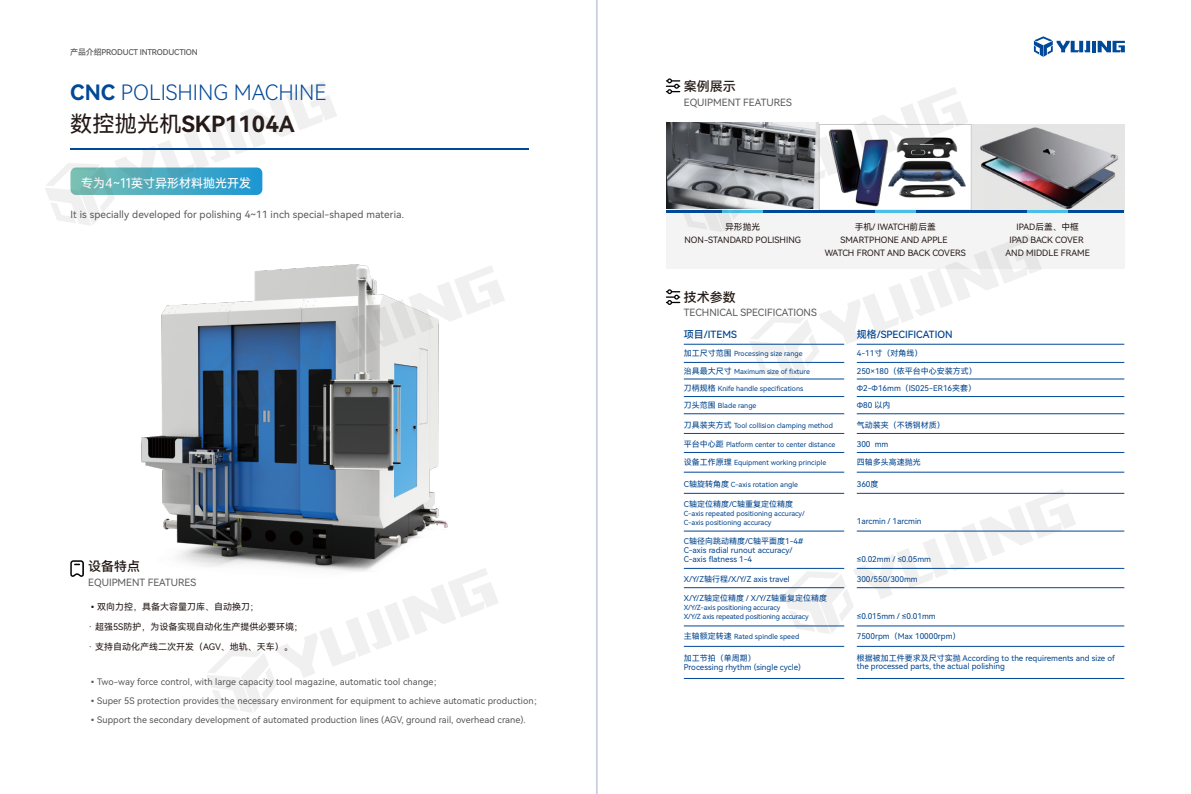
<style>
.page{position:relative;width:1191px;height:794px;background:#fff}
.page>*{position:absolute;margin:0;border:0;box-sizing:border-box;transform-origin:0 0}
.t1{font:22.3px "Harmony OS Sans SC Bold";color:#231815}
.t2{font:21.2px "Harmony OS Sans SC Light";color:#004898}
.t3{font:13px "Harmony OS Sans SC Medium";color:#231815}
.t4{font:12px "OPPO Sans M";color:#fff}
.t5{font:10px "Harmony OS Sans SC";color:#595757}
.t6{font:10px "Harmony OS Sans SC Medium";color:#00448d}
.t7{font:9px/19px "Harmony OS Sans SC";letter-spacing:.01em;color:#595757}
.t8{font:9px "Harmony OS Sans SC";color:#231815}
.t9{font:8.7px/13.2px "Harmony OS Sans SC";color:#231815;text-align:center}
.t10{font:8px/9px "Harmony OS Sans SC";color:#00448d}
.t11{font:8px "Harmony OS Sans SC Medium";letter-spacing:-.025em;color:#595757}
.t12{font:7px/9px "Harmony OS Sans SC";color:#00448d}
.t13{font:7px/9px "Harmony OS Sans SC";letter-spacing:-.02em;color:#00448d}
.s1{font-family:"Harmony OS Sans SC Bold"}
.s2{font-family:"Harmony OS Sans SC"}
.s3{font-family:"FZCCHJW GB1 0"}
.s4{font-size:8px}
</style>
<div class="page">
<svg style="left:597px;top:274px;width:528px;height:437px"></svg>
<svg style="left:1034px;top:36px;width:90px;height:21px"></svg>
<hr style="left:70px;top:148px;width:459px;height:2px;background:#004898">
<svg style="left:70px;top:561px;width:1px;height:15px"></svg>
<hr style="left:684px;top:396px;width:160px;height:1px;background:#004898">
<hr style="left:684px;top:413px;width:160px;height:1px;background:#004898">
<hr style="left:684px;top:433px;width:160px;height:1px;background:#004898">
<hr style="left:684px;top:452px;width:160px;height:1px;background:#004898">
<hr style="left:684px;top:472px;width:160px;height:1px;background:#004898">
<hr style="left:684px;top:493px;width:160px;height:1px;background:#004898">
<hr style="left:856px;top:344px;width:268px;height:1px;background:#004898">
<hr style="left:856px;top:362px;width:268px;height:1px;background:#004898">
<hr style="left:856px;top:378px;width:268px;height:1px;background:#004898">
<hr style="left:856px;top:396px;width:268px;height:1px;background:#004898">
<hr style="left:856px;top:413px;width:268px;height:1px;background:#004898">
<hr style="left:856px;top:433px;width:268px;height:1px;background:#004898">
<hr style="left:856px;top:452px;width:268px;height:1px;background:#004898">
<hr style="left:856px;top:472px;width:268px;height:1px;background:#004898">
<hr style="left:856px;top:493px;width:268px;height:1px;background:#004898">
<hr style="left:684px;top:587px;width:160px;height:1px;background:#004898">
<hr style="left:856px;top:587px;width:268px;height:1px;background:#004898">
<hr style="left:684px;top:625px;width:160px;height:1px;background:#004898">
<hr style="left:856px;top:625px;width:268px;height:1px;background:#004898">
<hr style="left:684px;top:646px;width:160px;height:1px;background:#004898">
<hr style="left:856px;top:646px;width:268px;height:1px;background:#004898">
<hr style="left:684px;top:678px;width:160px;height:1px;background:#004898">
<hr style="left:856px;top:678px;width:268px;height:1px;background:#004898">
<hr style="left:684px;top:530px;width:160px;height:1px;background:#004898">
<hr style="left:856px;top:530px;width:268px;height:1px;background:#004898">
<hr style="left:684px;top:568px;width:160px;height:1px;background:#004898">
<hr style="left:856px;top:568px;width:268px;height:1px;background:#004898">
<div style="left:666px;top:124px;width:458px;height:145px;background:#f4f4f4"></div>
<img style="left:1042px;top:124px;width:82px;height:86px">
<hr style="left:666px;top:210px;width:458px;height:3px;background:#004898">
<hr style="left:1027px;top:210px;width:41px;height:3px;background:#49bfe7">
<img style="left:71px;top:264px;width:377px;height:313px">
<svg style="left:45px;top:81px;width:292px;height:144px"></svg>
<svg style="left:212px;top:265px;width:293px;height:145px"></svg>
<svg style="left:206px;top:568px;width:292px;height:145px"></svg>
<svg style="left:783px;top:489px;width:293px;height:145px"></svg>
<svg style="left:666px;top:78px;width:376px;height:301px"></svg>
<p class="t11" style="left:70px;top:46px;width:129px">产品介绍PRODUCT INTRODUCTION</p>
<h2 class="t2" style="left:70px;top:77px;width:258px"><span class="s1">CNC</span> POLISHING MACHINE</h2>
<h1 class="t1" style="left:70px;top:108px;width:226px"><span class="s2">数控抛光机</span>SKP1104A</h1>
<h3 class="t4" style="left:81px;top:173px;width:171px">专为4~11英寸异形材料抛光开发</h3>
<p class="t5" style="left:70px;top:208px;width:335px">It is specially developed for polishing 4~11 inch special-shaped materia.</p>
<h3 class="t3" style="left:88px;top:557px;width:53px">设备特点</h3>
<p class="t8" style="left:88px;top:600px;width:172px"><span class="s3">·</span>双向力控，具备大容量刀库、自动换刀；</p>
<p class="t8" style="left:88px;top:620px;width:216px">· 超强5S防护，为设备实现自动化生产提供必要环境；</p>
<p class="t8" style="left:88px;top:640px;width:206px">· 支持自动化产线二次开发（AGV、地轨、天车）。</p>
<p class="t7" style="left:88px;top:672px;width:456px"><span class="s3">·</span>Two-way force control, with large capacity tool magazine, automatic tool change；<br><span class="s3">·</span>Super 5S protection provides the necessary environment for equipment to achieve automatic production；<span class="s3">·</span>Support the secondary development of automated production lines (AGV, ground rail, overhead crane).</p>
<p class="t5" style="left:88px;top:575px;width:110px">EQUIPMENT FEATURES</p>
<h3 class="t3" style="left:684px;top:77px;width:53px">案例展示</h3>
<p class="t5" style="left:684px;top:95px;width:110px">EQUIPMENT FEATURES</p>
<p class="t9" style="left:684px;top:220px;width:118px">异形抛光<br>NON-STANDARD POLISHING</p>
<p class="t9" style="left:1005px;top:220px;width:86px">IPAD后盖、中框<br>IPAD BACK COVER<br>AND MIDDLE FRAME</p>
<p class="t9" style="left:824px;top:220px;width:143px">手机/ IWATCH前后盖<br>SMARTPHONE AND APPLE<br>WATCH FRONT AND BACK COVERS</p>
<h3 class="t3" style="left:684px;top:288px;width:53px">技术参数</h3>
<p class="t5" style="left:684px;top:306px;width:134px">TECHNICAL SPECIFICATIONS</p>
<p class="t6" style="left:684px;top:328px;width:55px">项目/ITEMS</p>
<p class="t12" style="left:684px;top:349px;width:120px"><span class="s4">加工尺寸范围</span> Processing size range</p>
<p class="t12" style="left:684px;top:367px;width:127px"><span class="s4">治具最大尺寸</span> Maximum size of fixture</p>
<p class="t12" style="left:684px;top:384px;width:121px"><span class="s4">刀柄规格</span> Knife handle specifications</p>
<p class="t12" style="left:684px;top:401px;width:74px"><span class="s4">刀头范围</span> Blade range</p>
<p class="t12" style="left:684px;top:420px;width:151px"><span class="s4">刀具装夹方式</span> Tool collision clamping method</p>
<p class="t12" style="left:684px;top:439px;width:153px"><span class="s4">平台中心距</span> Platform center to center distance</p>
<p class="t12" style="left:684px;top:458px;width:144px"><span class="s4">设备工作原理</span> Equipment working principle</p>
<p class="t12" style="left:684px;top:480px;width:116px"><span class="s4">C轴旋转角度</span> C-axis rotation angle</p>
<p class="t10" style="left:684px;top:499px;width:111px">C轴定位精度/C轴重复定位精度</p>
<p class="t12" style="left:684px;top:508px;width:122px">C-axis repeated positioning accuracy/<br>C-axis positioning accuracy</p>
<p class="t10" style="left:684px;top:536px;width:121px">C轴径向跳动精度/C轴平面度1-4#<br>C-axis radial runout accuracy/<br>C-axis flatness 1-4</p>
<p class="t6" style="left:856px;top:328px;width:97px">规格/SPECIFICATION</p>
<p class="t10" style="left:856px;top:349px;width:67px">4-11寸（对角线）</p>
<p class="t10" style="left:856px;top:362px;width:121px;line-height:17.1px;text-align:justify">250×180（依平台中心安装方式）Φ2-Φ16mm（IS025-ER16夹套）Φ80 以内</p>
<p class="t10" style="left:856px;top:420px;width:89px">气动装夹（不锈钢材质）</p>
<p class="t10" style="left:856px;top:439px;width:33px">300 mm</p>
<p class="t10" style="left:856px;top:458px;width:65px">四轴多头高速抛光</p>
<p class="t10" style="left:856px;top:479px;width:23px">360度</p>
<p class="t10" style="left:856px;top:517px;width:66px">1arcmin / 1arcmin</p>
<p class="t10" style="left:856px;top:554px;width:76px">≤0.02mm / ≤0.05mm</p>
<p class="t10" style="left:684px;top:574px;width:107px">X/Y/Z轴行程/X/Y/Z axis travel</p>
<p class="t10" style="left:856px;top:574px;width:62px">300/550/300mm</p>
<p class="t10" style="left:684px;top:593px;width:145px">X/Y/Z轴定位精度 / X/Y/Z轴重复定位精度</p>
<p class="t13" style="left:684px;top:603px;width:126px">X/Y/Z-axis positioning accuracy<br>X/Y/Z axis repeated positioning accuracy</p>
<p class="t10" style="left:856px;top:611px;width:80px">≤0.015mm / ≤0.01mm</p>
<p class="t12" style="left:684px;top:632px;width:117px"><span class="s4">主轴额定转速</span> Rated spindle speed</p>
<p class="t10" style="left:856px;top:632px;width:105px">7500rpm（Max 10000rpm）</p>
<p class="t10" style="left:684px;top:654px;width:119px">加工节拍（单周期）<br>Processing rhythm (single cycle)</p>
<p class="t10" style="left:856px;top:654px;width:260px;line-height:8px">根据被加工件要求及尺寸实抛 According to the requirements and size of the processed parts, the actual polishing</p>
</div>
